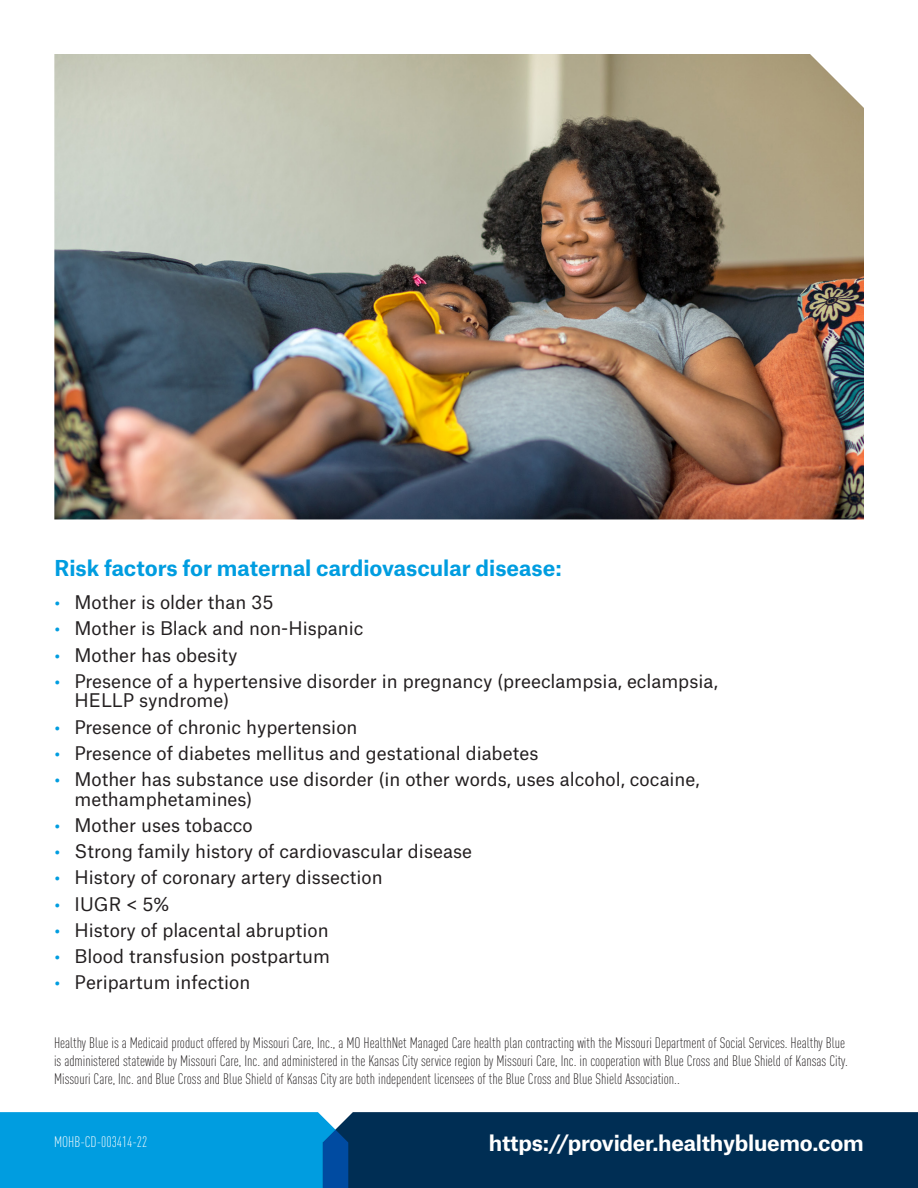
<style>
.page{position:relative;width:918px;height:1188px;background:#fff}
.page>*{position:absolute;margin:0;border:0;box-sizing:border-box;transform-origin:0 0}
.Anthem_Headline_12_1{font:700 21px "Atlas Grotesk";color:#009de0}
.t1{font:700 21px "Atlas Grotesk";letter-spacing:-.015em;color:#fff}
.t2{font:18px/19.5px "Atlas Grotesk";color:#231f20}
.HB_LA_Disclaimer_Lin{font:300 condensed 15px/18px "DINOT";color:#231f20}
.HB_LA_Disclaimer_Lin-2{font:300 condensed 15px "DINOT";color:#fff}
.s1{color:#009de0}
</style>
<div class="page">
<div style="left:348px;top:1112px;width:570px;height:76px;background:#002e54"></div>
<svg style="left:0;top:1112px;width:348px;height:76px;background:#0399dc"></svg>
<img style="left:54px;top:54px;width:810px;height:465px">
<p class="Anthem_Headline_12_1" style="left:54px;top:551px;width:509px">Risk factors for maternal cardiovascular disease:</p>
<p class="t2" style="left:54px;top:591px;width:221px"><span class="s1">•</span> Mother is older than 35</p>
<p class="t2" style="left:54px;top:617px;width:311px"><span class="s1">•</span> Mother is Black and non-Hispanic</p>
<p class="t2" style="left:54px;top:643px;width:185px"><span class="s1">•</span> Mother has obesity</p>
<p class="t2" style="left:75px;top:669px;width:645px;text-indent:-20px"><span class="s1">•</span> Presence of a hypertensive disorder in pregnancy (preeclampsia, eclampsia,<br>HELLP syndrome)</p>
<p class="t2" style="left:54px;top:715px;width:305px"><span class="s1">•</span> Presence of chronic hypertension</p>
<p class="t2" style="left:54px;top:741px;width:486px"><span class="s1">•</span> Presence of diabetes mellitus and gestational diabetes</p>
<p class="t2" style="left:75px;top:768px;width:627px;text-indent:-20px"><span class="s1">•</span> Mother has substance use disorder (in other words, uses alcohol, cocaine, methamphetamines)</p>
<p class="t2" style="left:54px;top:813px;width:200px"><span class="s1">•</span> Mother uses tobacco</p>
<p class="t2" style="left:54px;top:840px;width:419px"><span class="s1">•</span> Strong family history of cardiovascular disease</p>
<p class="t2" style="left:54px;top:866px;width:330px"><span class="s1">•</span> History of coronary artery dissection</p>
<p class="t2" style="left:54px;top:892px;width:117px"><span class="s1">•</span> IUGR &lt; 5%</p>
<p class="t2" style="left:54px;top:918px;width:276px"><span class="s1">•</span> History of placental abruption</p>
<p class="t2" style="left:54px;top:945px;width:277px"><span class="s1">•</span> Blood transfusion postpartum</p>
<p class="t2" style="left:54px;top:971px;width:197px"><span class="s1">•</span> Peripartum infection</p>
<p class="HB_LA_Disclaimer_Lin" style="left:54px;top:1034px;width:795px">Healthy Blue is a Medicaid product offered by Missouri Care, Inc., a MO HealthNet Managed Care health plan contracting with the Missouri Department of Social Services. Healthy Blue is administered statewide by Missouri Care, Inc. and administered in the Kansas City service region by Missouri Care, Inc. in cooperation with Blue Cross and Blue Shield of Kansas City.<br>Missouri Care, Inc. and Blue Cross and Blue Shield of Kansas City are both independent licensees of the Blue Cross and Blue Shield Association..</p>
<p class="HB_LA_Disclaimer_Lin-2" style="left:54px;top:1133px;width:95px">MOHB-CD-003414-22</p>
<p class="t1" style="left:489px;top:1126px;width:376px">https://provider.healthybluemo.com</p>
</div>
